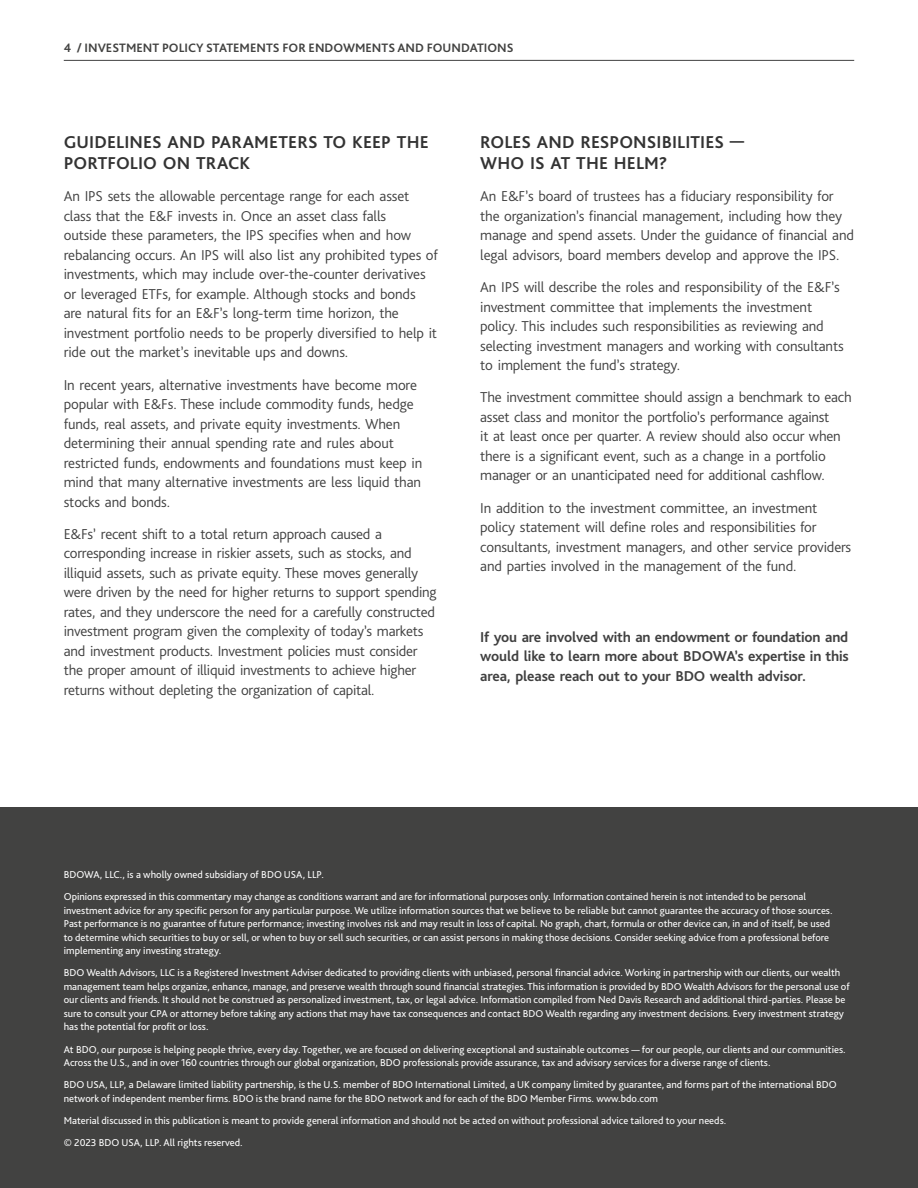
<style>
.page{position:relative;width:918px;height:1188px;background:#fff}
.page>*{position:absolute;margin:0;border:0;box-sizing:border-box;transform-origin:0 0}
.t1{font:700 18px/21px "Bliss Pro";letter-spacing:.005em;color:#333}
.t2{font:300 15px/19.5px "Bliss Pro";letter-spacing:-.01em;color:#404040}
.t3{font:700 15px/19.5px "Bliss Pro";letter-spacing:-.01em;color:#404040;text-align:justify}
.t4{font:700 12.75px "Bliss Pro";color:#424241}
.t5{font:10.5px/13.5px "Bliss Pro";color:#fff}
</style>
<div class="page">
<hr style="left:64px;top:60px;width:790px;height:1px;background:#424241">
<div style="left:0;top:807px;width:918px;height:381px;background:#424241"></div>
<p class="t4" style="left:64px;top:40px;width:451px">4 / INVESTMENT POLICY STATEMENTS FOR ENDOWMENTS AND FOUNDATIONS</p>
<p class="t1" style="left:64px;top:131px;width:367px">GUIDELINES AND PARAMETERS TO KEEP THE<br>PORTFOLIO ON TRACK</p>
<p class="t2" style="left:64px;top:186px;width:376px">An IPS sets the allowable percentage range for each asset class that the E&amp;F invests in. Once an asset class falls<br>outside these parameters, the IPS specifies when and how rebalancing occurs. An IPS will also list any prohibited types of investments, which may include over-the-counter derivatives or leveraged ETFs, for example. Although stocks and bonds<br>are natural fits for an E&amp;F’s long-term time horizon, the investment portfolio needs to be properly diversified to help it ride out the market’s inevitable ups and downs.</p>
<p class="t2" style="left:64px;top:375px;width:360px">In recent years, alternative investments have become more popular with E&amp;Fs. These include commodity funds, hedge funds, real assets, and private equity investments. When determining their annual spending rate and rules about restricted funds, endowments and foundations must keep in mind that many alternative investments are less liquid than stocks and bonds.</p>
<p class="t2" style="left:64px;top:524px;width:374px">E&amp;Fs’ recent shift to a total return approach caused a corresponding increase in riskier assets, such as stocks, and illiquid assets, such as private equity. These moves generally were driven by the need for higher returns to support spending rates, and they underscore the need for a carefully constructed investment program given the complexity of today’s markets and investment products. Investment policies must consider the proper amount of illiquid investments to achieve higher returns without depleting the organization of capital.</p>
<p class="t1" style="left:480px;top:131px;width:265px">ROLES AND RESPONSIBILITIES —<br>WHO IS AT THE HELM?</p>
<p class="t2" style="left:480px;top:186px;width:375px">An E&amp;F’s board of trustees has a fiduciary responsibility for the organization’s financial management, including how they manage and spend assets. Under the guidance of financial and legal advisors, board members develop and approve the IPS.</p>
<p class="t2" style="left:480px;top:277px;width:365px">An IPS will describe the roles and responsibility of the E&amp;F’s investment committee that implements the investment policy. This includes such responsibilities as reviewing and selecting investment managers and working with consultants to implement the fund’s strategy.</p>
<p class="t2" style="left:480px;top:387px;width:373px">The investment committee should assign a benchmark to each asset class and monitor the portfolio’s performance against<br>it at least once per quarter. A review should also occur when there is a significant event, such as a change in a portfolio manager or an unanticipated need for additional cashflow.</p>
<p class="t2" style="left:480px;top:498px;width:373px">In addition to the investment committee, an investment policy statement will define roles and responsibilities for consultants, investment managers, and other service providers and parties involved in the management of the fund.</p>
<p class="t3" style="left:480px;top:627px;width:370px">If you are involved with an endowment or foundation and would like to learn more about BDOWA’s expertise in this area, please reach out to your BDO wealth advisor.</p>
<p class="t5" style="left:64px;top:864px;width:744px;line-height:22px">BDOWA, LLC., is a wholly owned subsidiary of BDO USA, LLP.<br>Opinions expressed in this commentary may change as conditions warrant and are for informational purposes only. Information contained herein is not intended to be personal</p>
<p class="t5" style="left:64px;top:903px;width:770px">investment advice for any specific person for any particular purpose. We utilize information sources that we believe to be reliable but cannot guarantee the accuracy of those sources.<br>Past performance is no guarantee of future performance; investing involves risk and may result in loss of capital. No graph, chart, formula or other device can, in and of itself, be used to determine which securities to buy or sell, or when to buy or sell such securities, or can assist persons in making those decisions. Consider seeking advice from a professional before implementing any investing strategy.</p>
<p class="t5" style="left:64px;top:966px;width:787px">BDO Wealth Advisors, LLC is a Registered Investment Adviser dedicated to providing clients with unbiased, personal financial advice. Working in partnership with our clients, our wealth management team helps organize, enhance, manage, and preserve wealth through sound financial strategies. This information is provided by BDO Wealth Advisors for the personal use of our clients and friends. It should not be construed as personalized investment, tax, or legal advice. Information compiled from Ned Davis Research and additional third-parties. Please be sure to consult your CPA or attorney before taking any actions that may have tax consequences and contact BDO Wealth regarding any investment decisions. Every investment strategy has the potential for profit or loss.</p>
<p class="t5" style="left:64px;top:1042px;width:783px">At BDO, our purpose is helping people thrive, every day. Together, we are focused on delivering exceptional and sustainable outcomes — for our people, our clients and our communities.<br>Across the U.S., and in over 160 countries through our global organization, BDO professionals provide assurance, tax and advisory services for a diverse range of clients.</p>
<p class="t5" style="left:64px;top:1078px;width:775px">BDO USA, LLP, a Delaware limited liability partnership, is the U.S. member of BDO International Limited, a UK company limited by guarantee, and forms part of the international BDO network of independent member firms. BDO is the brand name for the BDO network and for each of the BDO Member Firms. www.bdo.com</p>
<p class="t5" style="left:64px;top:1109px;width:664px;line-height:22px">Material discussed in this publication is meant to provide general information and should not be acted on without professional advice tailored to your needs. © 2023 BDO USA, LLP. All rights reserved.</p>
</div>
